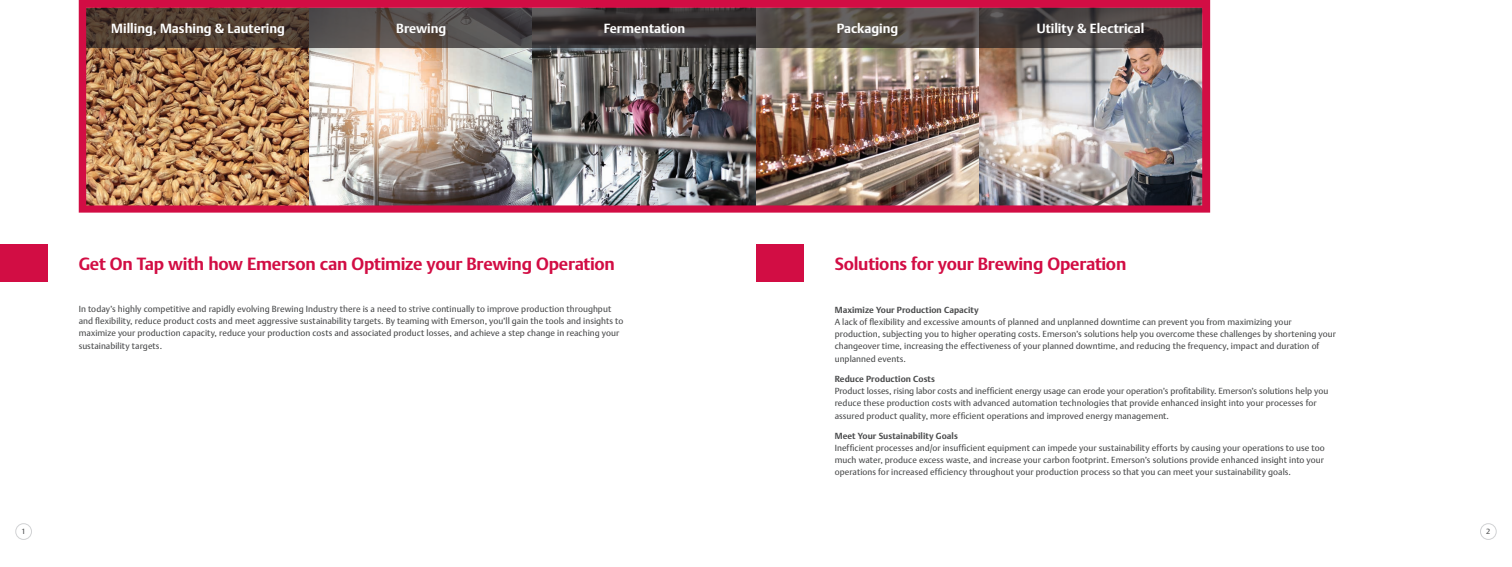
<style>
.page{position:relative;width:1512px;height:567px;background:#fff}
.page>*{position:absolute;margin:0;border:0;box-sizing:border-box;transform-origin:0 0}
.t1{font:700 17.5px "DTL Argo TOT";letter-spacing:-.015em;color:#d20d44}
.t2{font:700 13.12px "DTL Argo TOT";color:#fff}
.t3{font:8.75px/12.2px "DTL Argo TOT";letter-spacing:.005em;color:#4b4c4d}
.t4{font:700 8.75px "DTL Argo TOT";letter-spacing:.005em;color:#4b4c4d}
.t5{font:7.44px "DTL Argo TOT";color:#4b4c4d}
</style>
<div class="page">
<div style="left:1480px;top:523px;width:17px;height:17px;border:1px solid #d1d2d4;border-radius:50%"></div>
<div style="left:15px;top:523px;width:17px;height:17px;border:1px solid #d1d2d4;border-radius:50%"></div>
<img style="left:79px;top:0;width:1131px;height:213px">
<div style="left:0;top:244px;width:47px;height:37px;background:#d20d44"></div>
<div style="left:756px;top:244px;width:47px;height:37px;background:#d20d44"></div>
<p class="t2" style="left:111px;top:20px;width:175px">Milling, Mashing &amp; Lautering</p>
<p class="t2" style="left:396px;top:20px;width:52px">Brewing</p>
<p class="t2" style="left:604px;top:20px;width:83px">Fermentation</p>
<p class="t2" style="left:837px;top:20px;width:63px">Packaging</p>
<p class="t2" style="left:1037px;top:20px;width:109px">Utility &amp; Electrical</p>
<p class="t1" style="left:79px;top:253px;width:538px">Get On Tap with how Emerson can Optimize your Brewing Operation</p>
<p class="t1" style="left:835px;top:253px;width:293px">Solutions for your Brewing Operation</p>
<p class="t3" style="left:79px;top:303px;width:546px">In today’s highly competitive and rapidly evolving Brewing Industry there is a need to strive continually to improve production throughput and flexibility, reduce product costs and meet aggressive sustainability targets. By teaming with Emerson, you’ll gain the tools and insights to maximize your production capacity, reduce your production costs and associated product losses, and achieve a step change in reaching your sustainability targets.</p>
<p class="t4" style="left:835px;top:304px;width:146px">Maximize Your Production Capacity</p>
<p class="t3" style="left:835px;top:316px;width:503px">A lack of flexibility and excessive amounts of planned and unplanned downtime can prevent you from maximizing your production, subjecting you to higher operating costs. Emerson’s solutions help you overcome these challenges by shortening your changeover time, increasing the effectiveness of your planned downtime, and reducing the frequency, impact and duration of unplanned events.</p>
<p class="t4" style="left:835px;top:373px;width:102px">Reduce Production Costs</p>
<p class="t3" style="left:835px;top:385px;width:495px">Product losses, rising labor costs and inefficient energy usage can erode your operation’s profitability. Emerson’s solutions help you reduce these production costs with advanced automation technologies that provide enhanced insight into your processes for assured product quality, more efficient operations and improved energy management.</p>
<p class="t4" style="left:835px;top:430px;width:125px">Meet Your Sustainability Goals</p>
<p class="t3" style="left:835px;top:442px;width:492px;text-align:justify">Inefficient processes and/or insufficient equipment can impede your sustainability efforts by causing your operations to use too much water, produce excess waste, and increase your carbon footprint. Emerson’s solutions provide enhanced insight into your operations for increased efficiency throughout your production process so that you can meet your sustainability goals.</p>
<p class="t5" style="left:22px;top:527px;width:6px">1</p>
<p class="t5" style="left:1486px;top:527px;width:6px">2</p>
</div>
